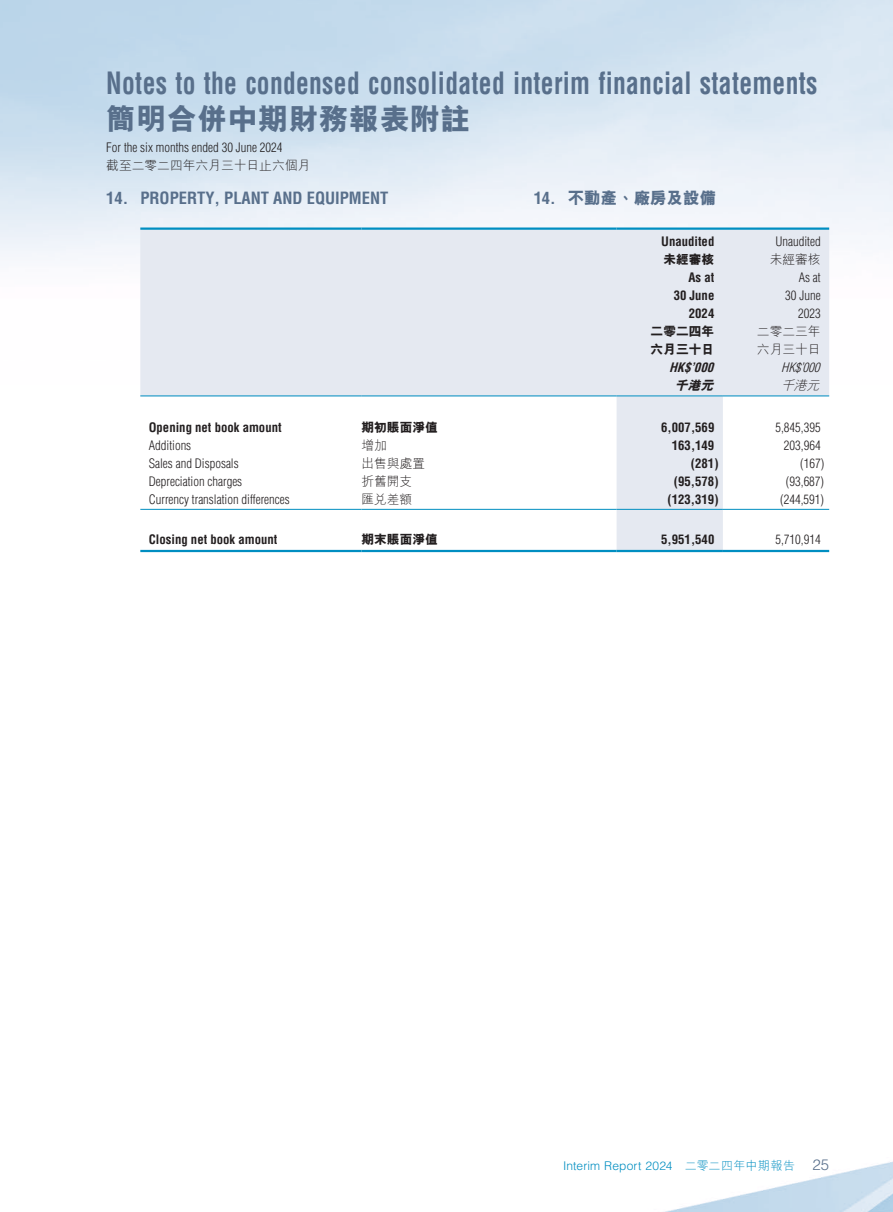
<style>
.page{position:relative;width:893px;height:1212px;background:#fff}
.page>*{position:absolute;margin:0;border:0;box-sizing:border-box;transform-origin:0 0}
.t1{font:700 condensed 30px "Helvetica LT Std";letter-spacing:.01em;color:#586f8b;scale:.85 1}
.t2{font:800 30px "M Hei HK";letter-spacing:.01em;color:#586f8b}
.t3{font:700 condensed 16.5px "Helvetica LT Std";color:#586f8b}
.t4{font:800 16.5px "M Hei HK";color:#586f8b}
.t5{font:300 condensed 12.75px "Helvetica LT Std";color:#231f20}
.t6{font:700 condensed 12.75px "Helvetica LT Std";color:#231f20}
.t7{font:300 12.75px "M Hei HK";color:#231f20}
.t8{font:800 12.75px "M Hei HK";color:#231f20}
.t9{font:italic 700 condensed 12.75px "Helvetica LT Std";color:#231f20}
.t10{font:italic 300 condensed 12.75px "Helvetica LT Std";color:#231f20}
.t11{font:italic 800 12.75px "M Hei HK";color:#231f20}
.t12{font:italic 300 12.75px "M Hei HK";color:#231f20}
.t13{font:300 12px "Helvetica LT Std";letter-spacing:.01em;color:#008ec1}
.s1{font-family:"Helvetica LT Std";font-weight:700;font-stretch:condensed}
.s2{font-family:"M Hei HK"}
.s3{font-size:15px;color:#586f8b}
</style>
<div class="page">
<svg style="left:140px;top:230px;width:689px;height:320px;fill:#e5e9f1"></svg>
<hr style="left:140px;top:227px;width:221px;height:3px;background:#008ec1">
<hr style="left:361px;top:227px;width:256px;height:3px;background:#008ec1">
<hr style="left:617px;top:227px;width:212px;height:3px;background:#008ec1">
<hr style="left:140px;top:395px;width:221px;height:1px;background:#008ec1">
<hr style="left:361px;top:395px;width:256px;height:1px;background:#008ec1">
<hr style="left:617px;top:395px;width:106px;height:1px;background:#008ec1">
<hr style="left:723px;top:395px;width:106px;height:1px;background:#008ec1">
<hr style="left:140px;top:509px;width:221px;height:1px;background:#008ec1">
<hr style="left:361px;top:509px;width:256px;height:1px;background:#008ec1">
<hr style="left:617px;top:509px;width:106px;height:1px;background:#008ec1">
<hr style="left:723px;top:509px;width:106px;height:1px;background:#008ec1">
<hr style="left:140px;top:550px;width:221px;height:2px;background:#008ec1">
<hr style="left:361px;top:550px;width:256px;height:2px;background:#008ec1">
<hr style="left:617px;top:550px;width:106px;height:2px;background:#008ec1">
<hr style="left:723px;top:550px;width:106px;height:2px;background:#008ec1">
<h1 class="t1" style="left:106px;top:64px;width:838px">Notes to the condensed consolidated interim financial statements</h1>
<h1 class="t2" style="left:106px;top:99px;width:366px">簡明合併中期財務報表附註</h1>
<p class="t5" style="left:106px;top:139px;width:178px">For the six months ended 30 June 2024</p>
<p class="t7" style="left:106px;top:156px;width:205px">截至二零二四年六月三十日止六個月</p>
<p class="t3" style="left:106px;top:187px;width:284px">14. PROPERTY, PLANT AND EQUIPMENT</p>
<p class="t4" style="left:534px;top:187px;width:184px"><span class="s1">14.</span> 不動產、廠房及設備</p>
<p class="t6" style="left:661px;top:233px;width:55px">Unaudited</p>
<p class="t5" style="left:775px;top:234px;width:47px">Unaudited</p>
<p class="t8" style="left:663px;top:251px;width:52px">未經審核</p>
<p class="t7" style="left:770px;top:250px;width:52px">未經審核</p>
<p class="t6" style="left:688px;top:269px;width:27px">As at</p>
<p class="t5" style="left:799px;top:270px;width:23px">As at</p>
<p class="t6" style="left:674px;top:287px;width:42px">30 June</p>
<p class="t5" style="left:785px;top:288px;width:37px">30 June</p>
<p class="t6" style="left:689px;top:305px;width:27px">2024</p>
<p class="t5" style="left:798px;top:306px;width:24px">2023</p>
<p class="t8" style="left:651px;top:323px;width:65px">二零二四年</p>
<p class="t7" style="left:757px;top:322px;width:65px">二零二三年</p>
<p class="t8" style="left:651px;top:341px;width:65px">六月三十日</p>
<p class="t7" style="left:757px;top:340px;width:65px">六月三十日</p>
<p class="t9" style="left:669px;top:359px;width:50px">HK$’000</p>
<p class="t10" style="left:781px;top:360px;width:44px">HK$’000</p>
<p class="t11" style="left:675px;top:377px;width:44px">千港元</p>
<p class="t12" style="left:781px;top:376px;width:44px">千港元</p>
<p class="t6" style="left:149px;top:419px;width:134px">Opening net book amount</p>
<p class="t8" style="left:361px;top:418px;width:78px">期初賬面淨值</p>
<p class="t6" style="left:661px;top:419px;width:55px">6,007,569</p>
<p class="t5" style="left:775px;top:419px;width:47px">5,845,395</p>
<p class="t5" style="left:149px;top:437px;width:44px">Additions</p>
<p class="t7" style="left:361px;top:436px;width:27px">增加</p>
<p class="t6" style="left:672px;top:437px;width:44px">163,149</p>
<p class="t5" style="left:784px;top:437px;width:38px">203,964</p>
<p class="t5" style="left:149px;top:455px;width:91px">Sales and Disposals</p>
<p class="t7" style="left:361px;top:454px;width:65px">出售與處置</p>
<p class="t6" style="left:691px;top:455px;width:29px">(281)</p>
<p class="t5" style="left:800px;top:455px;width:26px">(167)</p>
<p class="t5" style="left:149px;top:473px;width:95px">Depreciation charges</p>
<p class="t7" style="left:361px;top:472px;width:52px">折舊開支</p>
<p class="t6" style="left:674px;top:473px;width:46px">(95,578)</p>
<p class="t5" style="left:786px;top:473px;width:40px">(93,687)</p>
<p class="t5" style="left:149px;top:491px;width:142px">Currency translation differences</p>
<p class="t7" style="left:361px;top:490px;width:52px">匯兌差額</p>
<p class="t6" style="left:668px;top:491px;width:52px">(123,319)</p>
<p class="t5" style="left:780px;top:491px;width:45px">(244,591)</p>
<p class="t6" style="left:149px;top:531px;width:130px">Closing net book amount</p>
<p class="t8" style="left:361px;top:531px;width:78px">期末賬面淨值</p>
<p class="t6" style="left:661px;top:531px;width:55px">5,951,540</p>
<p class="t5" style="left:775px;top:531px;width:47px">5,710,914</p>
<p class="t13" style="left:563px;top:1158px;width:267px">Interim Report 2024<span class="s2">　二零二四年中期報告</span> <span class="s3">25</span></p>
</div>
